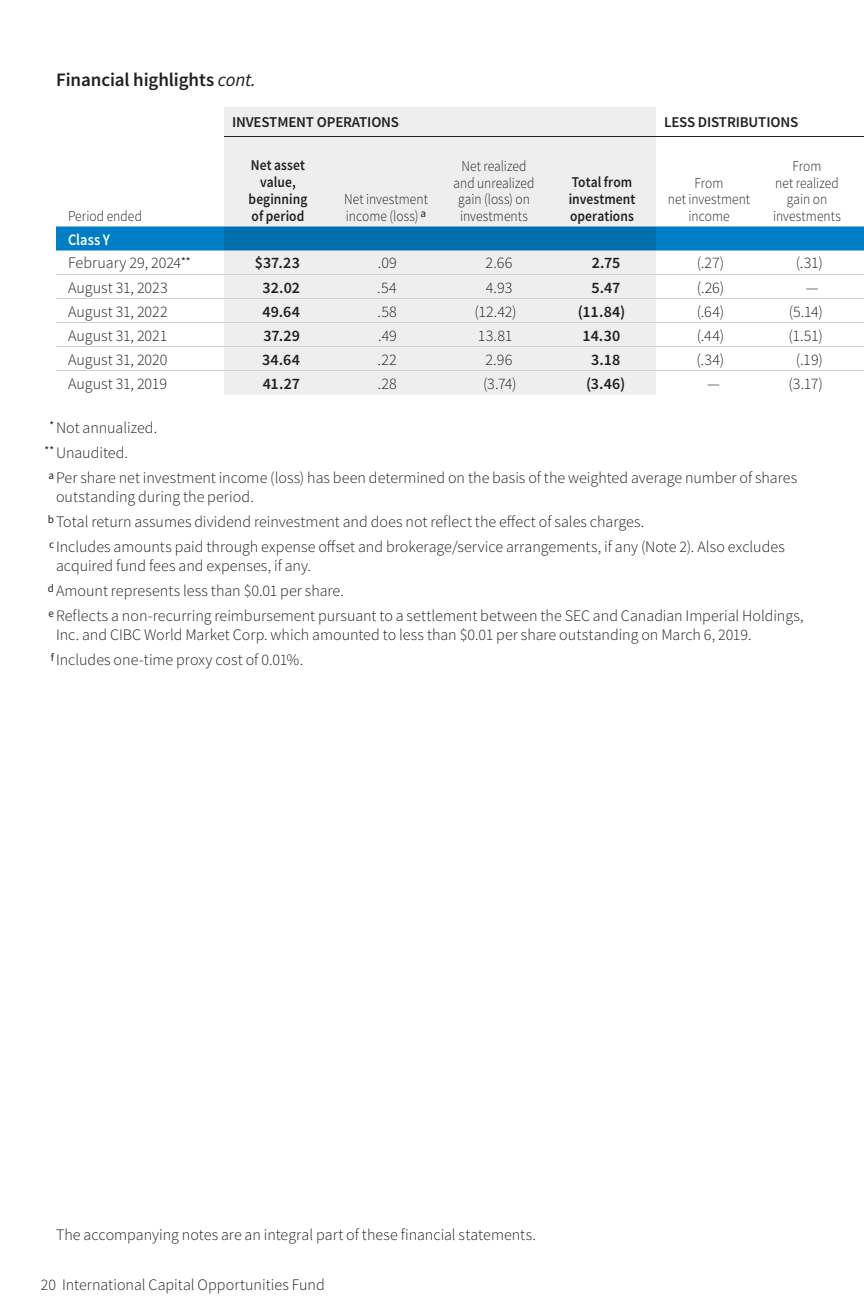
<style>
.page{position:relative;width:864px;height:1314px;background:#fff}
.page>*{position:absolute;margin:0;border:0;box-sizing:border-box;transform-origin:0 0}
.FiHi_Head{font:600 19px "Source Sans Pro";letter-spacing:-.005em;color:#231f20}
.FiHi_Footnote{font:300 16px/19px "Source Sans Pro";color:#231f20}
.FiHi_Table_Column_Light{font:300 16px "Source Sans Pro";color:#231f20}
.FiHi_Table_Stub{font:300 16px "Source Sans Pro";color:#231f20}
.Fins_Footer{font:300 16px "Source Sans Pro";color:#231f20}
.FiHi_Table_Column_Bold{font:600 16px "Source Sans Pro";color:#231f20}
.FiHi_Class{font:600 16px "Source Sans Pro";letter-spacing:.005em;color:#fff;scale:.9 1}
.FiHi_Table_Column_Head_Light_X_Narrow{font:300 15px/16.4px "Source Sans Pro";color:#231f20;text-align:center;scale:.9 1}
.FiHi_Table_Column_Head_Bold_X_Narrow{font:600 15px/17px "Source Sans Pro";letter-spacing:.005em;color:#231f20;text-align:center;scale:.9 1}
.FiHi_Table_Head_Straddle{font:600 15px "Source Sans Pro";letter-spacing:-.01em;color:#231f20}
.FiHi_Table_Stub_Head_X_Narrow{font:300 15px "Source Sans Pro";letter-spacing:.005em;color:#231f20;scale:.9 1}
.s1{font-weight:400;font-style:italic}
</style>
<div class="page">
<div style="left:224px;top:107px;width:432px;height:287px;background:#eeeeef"></div>
<svg style="left:56px;top:226px;width:808px;height:24px;background:#0577b9"></svg>
<hr style="left:224px;top:136px;width:108px;height:1px;background:#231f20">
<hr style="left:332px;top:136px;width:108px;height:1px;background:#231f20">
<hr style="left:440px;top:136px;width:108px;height:1px;background:#231f20">
<hr style="left:548px;top:136px;width:108px;height:1px;background:#231f20">
<hr style="left:656px;top:136px;width:106px;height:1px;background:#231f20">
<hr style="left:762px;top:136px;width:102px;height:1px;background:#231f20">
<hr style="left:56px;top:274px;width:168px;height:1px;background:#d1d2d4">
<hr style="left:224px;top:274px;width:108px;height:1px;background:#d1d2d4">
<hr style="left:332px;top:274px;width:108px;height:1px;background:#d1d2d4">
<hr style="left:440px;top:274px;width:108px;height:1px;background:#d1d2d4">
<hr style="left:548px;top:274px;width:108px;height:1px;background:#d1d2d4">
<hr style="left:656px;top:274px;width:106px;height:1px;background:#d1d2d4">
<hr style="left:762px;top:274px;width:102px;height:1px;background:#d1d2d4">
<hr style="left:56px;top:298px;width:168px;height:1px;background:#d1d2d4">
<hr style="left:224px;top:298px;width:108px;height:1px;background:#d1d2d4">
<hr style="left:332px;top:298px;width:108px;height:1px;background:#d1d2d4">
<hr style="left:440px;top:298px;width:108px;height:1px;background:#d1d2d4">
<hr style="left:548px;top:298px;width:108px;height:1px;background:#d1d2d4">
<hr style="left:656px;top:298px;width:106px;height:1px;background:#d1d2d4">
<hr style="left:762px;top:298px;width:102px;height:1px;background:#d1d2d4">
<hr style="left:56px;top:322px;width:168px;height:1px;background:#d1d2d4">
<hr style="left:224px;top:322px;width:108px;height:1px;background:#d1d2d4">
<hr style="left:332px;top:322px;width:108px;height:1px;background:#d1d2d4">
<hr style="left:440px;top:322px;width:108px;height:1px;background:#d1d2d4">
<hr style="left:548px;top:322px;width:108px;height:1px;background:#d1d2d4">
<hr style="left:656px;top:322px;width:106px;height:1px;background:#d1d2d4">
<hr style="left:762px;top:322px;width:102px;height:1px;background:#d1d2d4">
<hr style="left:56px;top:346px;width:168px;height:1px;background:#d1d2d4">
<hr style="left:224px;top:346px;width:108px;height:1px;background:#d1d2d4">
<hr style="left:332px;top:346px;width:108px;height:1px;background:#d1d2d4">
<hr style="left:440px;top:346px;width:108px;height:1px;background:#d1d2d4">
<hr style="left:548px;top:346px;width:108px;height:1px;background:#d1d2d4">
<hr style="left:656px;top:346px;width:106px;height:1px;background:#d1d2d4">
<hr style="left:762px;top:346px;width:102px;height:1px;background:#d1d2d4">
<hr style="left:56px;top:370px;width:168px;height:1px;background:#d1d2d4">
<hr style="left:224px;top:370px;width:108px;height:1px;background:#d1d2d4">
<hr style="left:332px;top:370px;width:108px;height:1px;background:#d1d2d4">
<hr style="left:440px;top:370px;width:108px;height:1px;background:#d1d2d4">
<hr style="left:548px;top:370px;width:108px;height:1px;background:#d1d2d4">
<hr style="left:656px;top:370px;width:106px;height:1px;background:#d1d2d4">
<hr style="left:762px;top:370px;width:102px;height:1px;background:#d1d2d4">
<p class="FiHi_Head" style="left:56px;top:67px;width:201px">Financial highlights <span class="s1">cont.</span></p>
<p class="FiHi_Table_Stub_Head_X_Narrow" style="left:68px;top:206px;width:84px">Period ended</p>
<p class="FiHi_Table_Head_Straddle" style="left:232px;top:112px;width:169px">INVESTMENT OPERATIONS</p>
<p class="FiHi_Table_Head_Straddle" style="left:664px;top:112px;width:136px">LESS DISTRIBUTIONS</p>
<p class="FiHi_Table_Column_Head_Bold_X_Narrow" style="left:249px;top:156px;width:67px">Net asset value, beginning of period</p>
<p class="FiHi_Table_Column_Head_Light_X_Narrow" style="left:344px;top:191px;width:95px;text-align:left">Net investment income (loss) <sup>a</sup></p>
<p class="FiHi_Table_Column_Head_Light_X_Narrow" style="left:454px;top:158px;width:91px">Net realized and unrealized gain (loss) on investments</p>
<p class="FiHi_Table_Column_Head_Bold_X_Narrow" style="left:569px;top:173px;width:76px;text-align:left">Total from investment operations</p>
<p class="FiHi_Table_Column_Head_Light_X_Narrow" style="left:668px;top:174px;width:93px">From<br>net investment income</p>
<p class="FiHi_Table_Column_Head_Light_X_Narrow" style="left:773px;top:158px;width:77px">From<br>net realized gain on investments</p>
<p class="FiHi_Class" style="left:68px;top:229px;width:48px">Class Y</p>
<p class="FiHi_Table_Stub" style="left:68px;top:253px;width:124px">February 29, 2024<sup>**</sup></p>
<p class="FiHi_Table_Column_Bold" style="left:255px;top:252px;width:47px">$37.23</p>
<p class="FiHi_Table_Column_Light" style="left:378px;top:253px;width:21px">.09</p>
<p class="FiHi_Table_Column_Light" style="left:486px;top:253px;width:28px">2.66</p>
<p class="FiHi_Table_Column_Bold" style="left:592px;top:252px;width:30px">2.75</p>
<p class="FiHi_Table_Column_Light" style="left:697px;top:253px;width:29px">(.27)</p>
<p class="FiHi_Table_Column_Light" style="left:796px;top:253px;width:29px">(.31)</p>
<p class="FiHi_Table_Stub" style="left:68px;top:277px;width:101px">August 31, 2023</p>
<p class="FiHi_Table_Column_Bold" style="left:263px;top:277px;width:39px">32.02</p>
<p class="FiHi_Table_Column_Light" style="left:377px;top:277px;width:21px">.54</p>
<p class="FiHi_Table_Column_Light" style="left:486px;top:277px;width:28px">4.93</p>
<p class="FiHi_Table_Column_Bold" style="left:592px;top:277px;width:30px">5.47</p>
<p class="FiHi_Table_Column_Light" style="left:697px;top:277px;width:29px">(.26)</p>
<p class="FiHi_Table_Column_Light" style="left:806px;top:277px;width:14px">—</p>
<p class="FiHi_Table_Stub" style="left:68px;top:301px;width:101px">August 31, 2022</p>
<p class="FiHi_Table_Column_Bold" style="left:263px;top:301px;width:39px">49.64</p>
<p class="FiHi_Table_Column_Light" style="left:377px;top:301px;width:21px">.58</p>
<p class="FiHi_Table_Column_Light" style="left:474px;top:301px;width:44px">(12.42)</p>
<p class="FiHi_Table_Column_Bold" style="left:578px;top:301px;width:49px">(11.84)</p>
<p class="FiHi_Table_Column_Light" style="left:697px;top:301px;width:29px">(.64)</p>
<p class="FiHi_Table_Column_Light" style="left:789px;top:301px;width:36px">(5.14)</p>
<p class="FiHi_Table_Stub" style="left:68px;top:325px;width:101px">August 31, 2021</p>
<p class="FiHi_Table_Column_Bold" style="left:263px;top:325px;width:38px">37.29</p>
<p class="FiHi_Table_Column_Light" style="left:378px;top:325px;width:20px">.49</p>
<p class="FiHi_Table_Column_Light" style="left:478px;top:325px;width:36px">13.81</p>
<p class="FiHi_Table_Column_Bold" style="left:583px;top:325px;width:39px">14.30</p>
<p class="FiHi_Table_Column_Light" style="left:697px;top:325px;width:29px">(.44)</p>
<p class="FiHi_Table_Column_Light" style="left:788px;top:325px;width:36px">(1.51)</p>
<p class="FiHi_Table_Stub" style="left:68px;top:349px;width:101px">August 31, 2020</p>
<p class="FiHi_Table_Column_Bold" style="left:262px;top:349px;width:39px">34.64</p>
<p class="FiHi_Table_Column_Light" style="left:378px;top:349px;width:21px">.22</p>
<p class="FiHi_Table_Column_Light" style="left:485px;top:349px;width:28px">2.96</p>
<p class="FiHi_Table_Column_Bold" style="left:591px;top:349px;width:31px">3.18</p>
<p class="FiHi_Table_Column_Light" style="left:696px;top:349px;width:29px">(.34)</p>
<p class="FiHi_Table_Column_Light" style="left:796px;top:349px;width:29px">(.19)</p>
<p class="FiHi_Table_Stub" style="left:68px;top:374px;width:101px">August 31, 2019</p>
<p class="FiHi_Table_Column_Bold" style="left:263px;top:373px;width:39px">41.27</p>
<p class="FiHi_Table_Column_Light" style="left:378px;top:374px;width:21px">.28</p>
<p class="FiHi_Table_Column_Light" style="left:483px;top:374px;width:35px">(3.74)</p>
<p class="FiHi_Table_Column_Bold" style="left:586px;top:373px;width:41px">(3.46)</p>
<p class="FiHi_Table_Column_Light" style="left:707px;top:374px;width:14px">—</p>
<p class="FiHi_Table_Column_Light" style="left:789px;top:374px;width:36px">(3.17)</p>
<p class="FiHi_Footnote" style="left:49px;top:418px;width:109px"><sup>*</sup> Not annualized.</p>
<p class="FiHi_Footnote" style="left:45px;top:443px;width:85px"><sup>**</sup> Unaudited.</p>
<p class="FiHi_Footnote" style="left:56px;top:468px;width:743px;text-indent:-8px"><sup>a</sup> Per share net investment income (loss) has been determined on the basis of the weighted average number of shares outstanding during the period.</p>
<p class="FiHi_Footnote" style="left:48px;top:512px;width:598px"><sup>b</sup> Total return assumes dividend reinvestment and does not reflect the effect of sales charges.</p>
<p class="FiHi_Footnote" style="left:56px;top:537px;width:730px;text-indent:-7px"><sup>c</sup> Includes amounts paid through expense offset and brokerage/service arrangements, if any (Note 2). Also excludes acquired fund fees and expenses, if any.</p>
<p class="FiHi_Footnote" style="left:48px;top:581px;width:297px"><sup>d</sup> Amount represents less than $0.01 per share.</p>
<p class="FiHi_Footnote" style="left:56px;top:606px;width:749px;text-indent:-7px"><sup>e</sup> Reflects a non-recurring reimbursement pursuant to a settlement between the SEC and Canadian Imperial Holdings,<br>Inc. and CIBC World Market Corp. which amounted to less than $0.01 per share outstanding on March 6, 2019.</p>
<p class="FiHi_Footnote" style="left:51px;top:650px;width:254px"><sup>f</sup> Includes one-time proxy cost of 0.01%.</p>
<p class="Fins_Footer" style="left:56px;top:1225px;width:482px">The accompanying notes are an integral part of these financial statements.</p>
<p class="FiHi_Footnote" style="left:41px;top:1275px;width:285px">20 International Capital Opportunities Fund</p>
</div>
